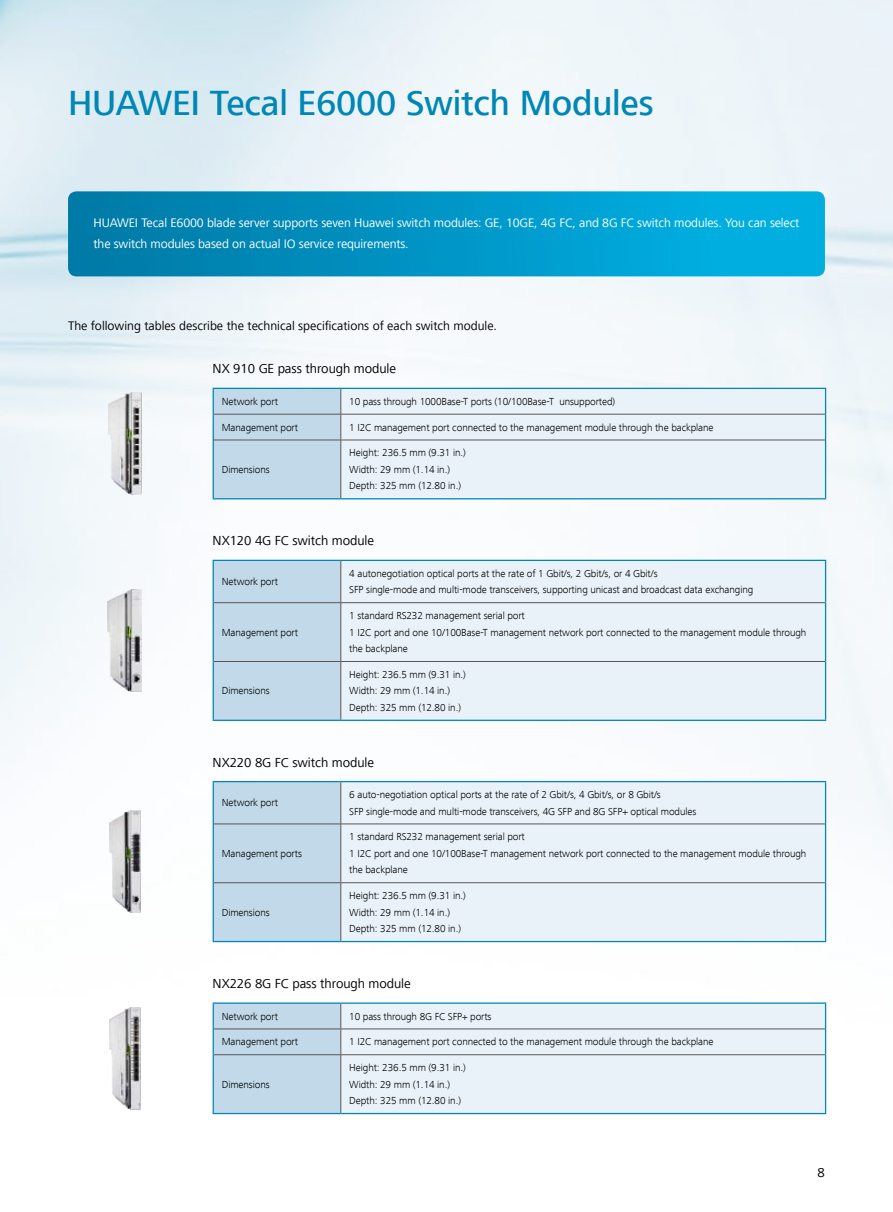
<style>
.page{position:relative;width:893px;height:1212px;background:#fff}
.page>*{position:absolute;margin:0;border:0;box-sizing:border-box;transform-origin:0 0}
.t1{font:500 36px "Frutiger Next LT";letter-spacing:-.005em;color:#0087b6}
.t2{font:13.5px "Frutiger Next LT";letter-spacing:-.005em;color:#000}
.t3{font:12.75px/21px "Frutiger Next LT";letter-spacing:-.01em;color:#fff}
.t4{font:12.75px "Frutiger Next LT";color:#000}
.t5{font:300 10.5px/16.5px "Frutiger Next LT";letter-spacing:-.01em;color:#000}
</style>
<div class="page">
<svg style="left:68px;top:191px;width:757px;height:85px;background:#0196c6"></svg>
<img style="left:108px;top:392px;width:34px;height:103px">
<div style="left:341px;top:389px;width:484px;height:109px;background:#e9f2f8"></div>
<hr style="left:341px;top:414px;width:484px;height:1px;background:#595757">
<hr style="left:341px;top:440px;width:484px;height:1px;background:#595757">
<hr style="left:341px;top:388px;width:485px;height:1px;background:#0087b6">
<div style="left:213px;top:388px;width:128px;height:110px;background:#c1d9e8"></div>
<svg style="left:825px;top:389px;width:1px;height:51px"></svg>
<hr style="left:213px;top:440px;width:1px;height:58px;background:#0087b6">
<hr style="left:825px;top:440px;width:1px;height:58px;background:#0087b6">
<hr style="left:213px;top:498px;width:128px;height:1px;background:#0087b6">
<hr style="left:341px;top:498px;width:485px;height:1px;background:#0087b6">
<img style="left:109px;top:810px;width:32px;height:102px">
<div style="left:214px;top:782px;width:126px;height:159px;background:#c1d9e8"></div>
<div style="left:341px;top:782px;width:484px;height:159px;background:#e9f2f8"></div>
<hr style="left:340px;top:782px;width:1px;height:41px;background:#595757">
<hr style="left:214px;top:823px;width:127px;height:1px;background:#595757">
<hr style="left:341px;top:823px;width:484px;height:1px;background:#595757">
<hr style="left:340px;top:824px;width:1px;height:58px;background:#595757">
<hr style="left:214px;top:882px;width:127px;height:1px;background:#595757">
<hr style="left:341px;top:882px;width:484px;height:1px;background:#595757">
<hr style="left:340px;top:883px;width:1px;height:58px;background:#595757">
<hr style="left:213px;top:781px;width:128px;height:1px;background:#0087b6">
<hr style="left:213px;top:782px;width:1px;height:42px;background:#0087b6">
<hr style="left:341px;top:781px;width:485px;height:1px;background:#0087b6">
<hr style="left:825px;top:782px;width:1px;height:42px;background:#0087b6">
<hr style="left:213px;top:824px;width:1px;height:59px;background:#0087b6">
<hr style="left:825px;top:824px;width:1px;height:59px;background:#0087b6">
<hr style="left:213px;top:883px;width:1px;height:58px;background:#0087b6">
<hr style="left:825px;top:883px;width:1px;height:58px;background:#0087b6">
<hr style="left:213px;top:941px;width:128px;height:1px;background:#0087b6">
<hr style="left:341px;top:941px;width:485px;height:1px;background:#0087b6">
<img style="left:109px;top:1007px;width:31px;height:102px">
<div style="left:341px;top:1004px;width:484px;height:109px;background:#e9f2f8"></div>
<hr style="left:341px;top:1028px;width:484px;height:1px;background:#595757">
<hr style="left:341px;top:1054px;width:484px;height:1px;background:#595757">
<hr style="left:213px;top:1002px;width:128px;height:2px;background:#0087b6">
<hr style="left:341px;top:1002px;width:485px;height:2px;background:#0087b6">
<div style="left:213px;top:1003px;width:128px;height:110px;background:#c1d9e8"></div>
<svg style="left:825px;top:1004px;width:1px;height:51px"></svg>
<hr style="left:213px;top:1055px;width:1px;height:58px;background:#0087b6">
<hr style="left:825px;top:1055px;width:1px;height:58px;background:#0087b6">
<hr style="left:213px;top:1113px;width:128px;height:1px;background:#0087b6">
<hr style="left:341px;top:1113px;width:485px;height:1px;background:#0087b6">
<img style="left:108px;top:589px;width:34px;height:102px">
<div style="left:214px;top:561px;width:126px;height:159px;background:#c1d9e8"></div>
<div style="left:341px;top:561px;width:484px;height:159px;background:#e9f2f8"></div>
<hr style="left:340px;top:561px;width:1px;height:41px;background:#595757">
<hr style="left:214px;top:602px;width:127px;height:1px;background:#595757">
<hr style="left:341px;top:602px;width:484px;height:1px;background:#595757">
<hr style="left:340px;top:603px;width:1px;height:58px;background:#595757">
<hr style="left:214px;top:661px;width:127px;height:1px;background:#595757">
<hr style="left:341px;top:661px;width:484px;height:1px;background:#595757">
<hr style="left:340px;top:662px;width:1px;height:58px;background:#595757">
<hr style="left:213px;top:560px;width:128px;height:1px;background:#0087b6">
<hr style="left:213px;top:561px;width:1px;height:42px;background:#0087b6">
<hr style="left:341px;top:560px;width:485px;height:1px;background:#0087b6">
<hr style="left:825px;top:561px;width:1px;height:42px;background:#0087b6">
<hr style="left:213px;top:603px;width:1px;height:58px;background:#0087b6">
<hr style="left:825px;top:603px;width:1px;height:58px;background:#0087b6">
<hr style="left:213px;top:661px;width:1px;height:59px;background:#0087b6">
<hr style="left:825px;top:661px;width:1px;height:59px;background:#0087b6">
<hr style="left:213px;top:720px;width:128px;height:1px;background:#0087b6">
<hr style="left:341px;top:720px;width:485px;height:1px;background:#0087b6">
<h1 class="t1" style="left:68px;top:83px;width:587px">HUAWEI Tecal E6000 Switch Modules</h1>
<p class="t3" style="left:94px;top:212px;width:707px">HUAWEI Tecal E6000 blade server supports seven Huawei switch modules: GE, 10GE, 4G FC, and 8G FC switch modules. You can select the switch modules based on actual IO service requirements.</p>
<p class="t4" style="left:68px;top:319px;width:431px">The following tables describe the technical specifications of each switch module.</p>
<p class="t2" style="left:213px;top:361px;width:185px">NX 910 GE pass through module</p>
<p class="t5" style="left:222px;top:393px;width:58px">Network port</p>
<p class="t5" style="left:349px;top:393px;width:267px">10 pass through 1000Base-T ports (10/100Base-T unsupported)</p>
<p class="t5" style="left:222px;top:419px;width:78px">Management port</p>
<p class="t5" style="left:349px;top:419px;width:366px">1 I2C management port connected to the management module through the backplane</p>
<p class="t5" style="left:222px;top:461px;width:49px">Dimensions</p>
<p class="t5" style="left:349px;top:445px;width:118px">Height: 236.5 mm (9.31 in.)<br>Width: 29 mm (1.14 in.)<br>Depth: 325 mm (12.80 in.)</p>
<p class="t2" style="left:213px;top:533px;width:163px">NX120 4G FC switch module</p>
<p class="t5" style="left:222px;top:573px;width:58px">Network port</p>
<p class="t5" style="left:349px;top:565px;width:406px">4 autonegotiation optical ports at the rate of 1 Gbit/s, 2 Gbit/s, or 4 Gbit/s<br>SFP single-mode and multi-mode transceivers, supporting unicast and broadcast data exchanging</p>
<p class="t5" style="left:222px;top:624px;width:78px">Management port</p>
<p class="t5" style="left:349px;top:607px;width:459px">1 standard RS232 management serial port<br>1 I2C port and one 10/100Base-T management network port connected to the management module through the backplane</p>
<p class="t5" style="left:222px;top:683px;width:49px">Dimensions</p>
<p class="t5" style="left:349px;top:666px;width:118px">Height: 236.5 mm (9.31 in.)<br>Width: 29 mm (1.14 in.)<br>Depth: 325 mm (12.80 in.)</p>
<p class="t2" style="left:213px;top:754px;width:163px">NX220 8G FC switch module</p>
<p class="t5" style="left:222px;top:794px;width:58px">Network port</p>
<p class="t5" style="left:349px;top:786px;width:348px">6 auto-negotiation optical ports at the rate of 2 Gbit/s, 4 Gbit/s, or 8 Gbit/s<br>SFP single-mode and multi-mode transceivers, 4G SFP and 8G SFP+ optical modules</p>
<p class="t5" style="left:222px;top:845px;width:82px">Management ports</p>
<p class="t5" style="left:349px;top:829px;width:459px">1 standard RS232 management serial port<br>1 I2C port and one 10/100Base-T management network port connected to the management module through the backplane</p>
<p class="t5" style="left:222px;top:904px;width:49px">Dimensions</p>
<p class="t5" style="left:349px;top:887px;width:118px">Height: 236.5 mm (9.31 in.)<br>Width: 29 mm (1.14 in.)<br>Depth: 325 mm (12.80 in.)</p>
<p class="t2" style="left:213px;top:976px;width:200px">NX226 8G FC pass through module</p>
<p class="t5" style="left:222px;top:1008px;width:58px">Network port</p>
<p class="t5" style="left:349px;top:1008px;width:144px">10 pass through 8G FC SFP+ ports</p>
<p class="t5" style="left:222px;top:1033px;width:78px">Management port</p>
<p class="t5" style="left:349px;top:1033px;width:366px">1 I2C management port connected to the management module through the backplane</p>
<p class="t5" style="left:222px;top:1076px;width:49px">Dimensions</p>
<p class="t5" style="left:349px;top:1059px;width:118px">Height: 236.5 mm (9.31 in.)<br>Width: 29 mm (1.14 in.)<br>Depth: 325 mm (12.80 in.)</p>
<p class="t2" style="left:818px;top:1165px;width:9px">8</p>
</div>
